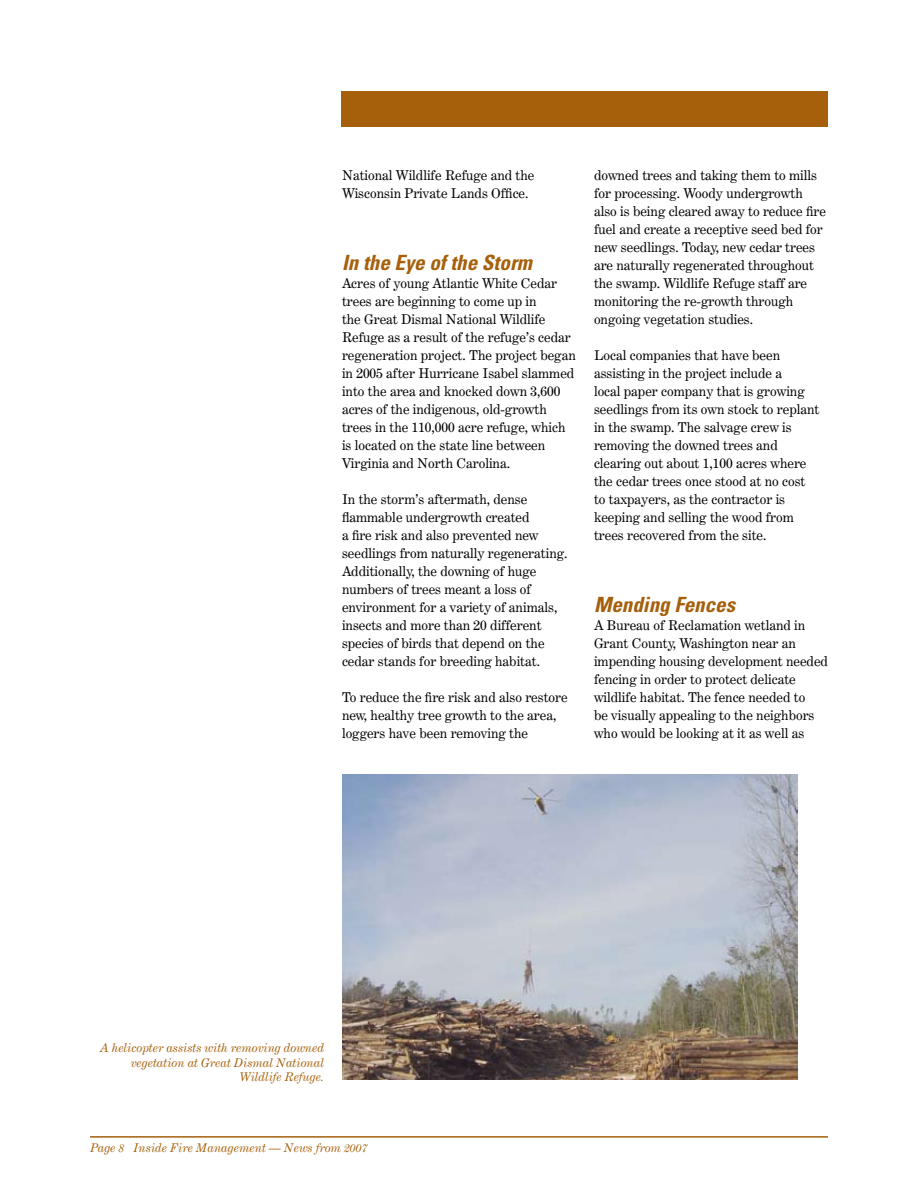
<style>
.page{position:relative;width:918px;height:1188px;background:#fff}
.page>*{position:absolute;margin:0;border:0;box-sizing:border-box;transform-origin:0 0}
.t1{font:italic 700 condensed 21px "Univers";color:#a6600c}
.t2{font:13.5px/18px "Century Expanded BT";color:#000}
.t3{font:italic 12px/14.4px "Century Expanded BT";color:#a6600c;text-align:right}
</style>
<div class="page">
<div style="left:342px;top:91px;width:486px;height:36px;background:#a6600c"></div>
<hr style="left:90px;top:1136px;width:738px;height:2px;background:#a6600c">
<img style="left:342px;top:774px;width:456px;height:306px">
<p class="t2" style="left:342px;top:166px;width:194px">National Wildlife Refuge and the<br>Wisconsin Private Lands Office.</p>
<h1 class="t1" style="left:342px;top:250px;width:192px">In the Eye of the Storm</h1>
<p class="t2" style="left:342px;top:274px;width:235px">Acres of young Atlantic White Cedar trees are beginning to come up in<br>the Great Dismal National Wildlife Refuge as a result of the refuge’s cedar regeneration project. The project began in 2005 after Hurricane Isabel slammed into the area and knocked down 3,600 acres of the indigenous, old-growth trees in the 110,000 acre refuge, which is located on the state line between Virginia and North Carolina.</p>
<p class="t2" style="left:342px;top:490px;width:227px">In the storm’s aftermath, dense flammable undergrowth created<br>a fire risk and also prevented new seedlings from naturally regenerating.<br>Additionally, the downing of huge numbers of trees meant a loss of environment for a variety of animals, insects and more than 20 different species of birds that depend on the cedar stands for breeding habitat.</p>
<p class="t2" style="left:342px;top:688px;width:227px">To reduce the fire risk and also restore new, healthy tree growth to the area, loggers have been removing the</p>
<p class="t2" style="left:594px;top:166px;width:233px">downed trees and taking them to mills for processing. Woody undergrowth also is being cleared away to reduce fire fuel and create a receptive seed bed for new seedlings. Today, new cedar trees are naturally regenerated throughout the swamp. Wildlife Refuge staff are monitoring the re-growth through ongoing vegetation studies.</p>
<p class="t2" style="left:594px;top:346px;width:227px">Local companies that have been assisting in the project include a<br>local paper company that is growing seedlings from its own stock to replant in the swamp. The salvage crew is removing the downed trees and clearing out about 1,100 acres where the cedar trees once stood at no cost to taxpayers, as the contractor is keeping and selling the wood from trees recovered from the site.</p>
<h1 class="t1" style="left:594px;top:592px;width:143px">Mending Fences</h1>
<p class="t2" style="left:594px;top:616px;width:235px">A Bureau of Reclamation wetland in Grant County, Washington near an impending housing development needed fencing in order to protect delicate wildlife habitat. The fence needed to<br>be visually appealing to the neighbors who would be looking at it as well as</p>
<p class="t3" style="left:100px;top:1041px;width:225px">A helicopter assists with removing downed vegetation at Great Dismal National<br>Wildlife Refuge.</p>
<p class="t3" style="left:90px;top:1141px;width:279px">Page 8 Inside Fire Management — News from 2007</p>
</div>
